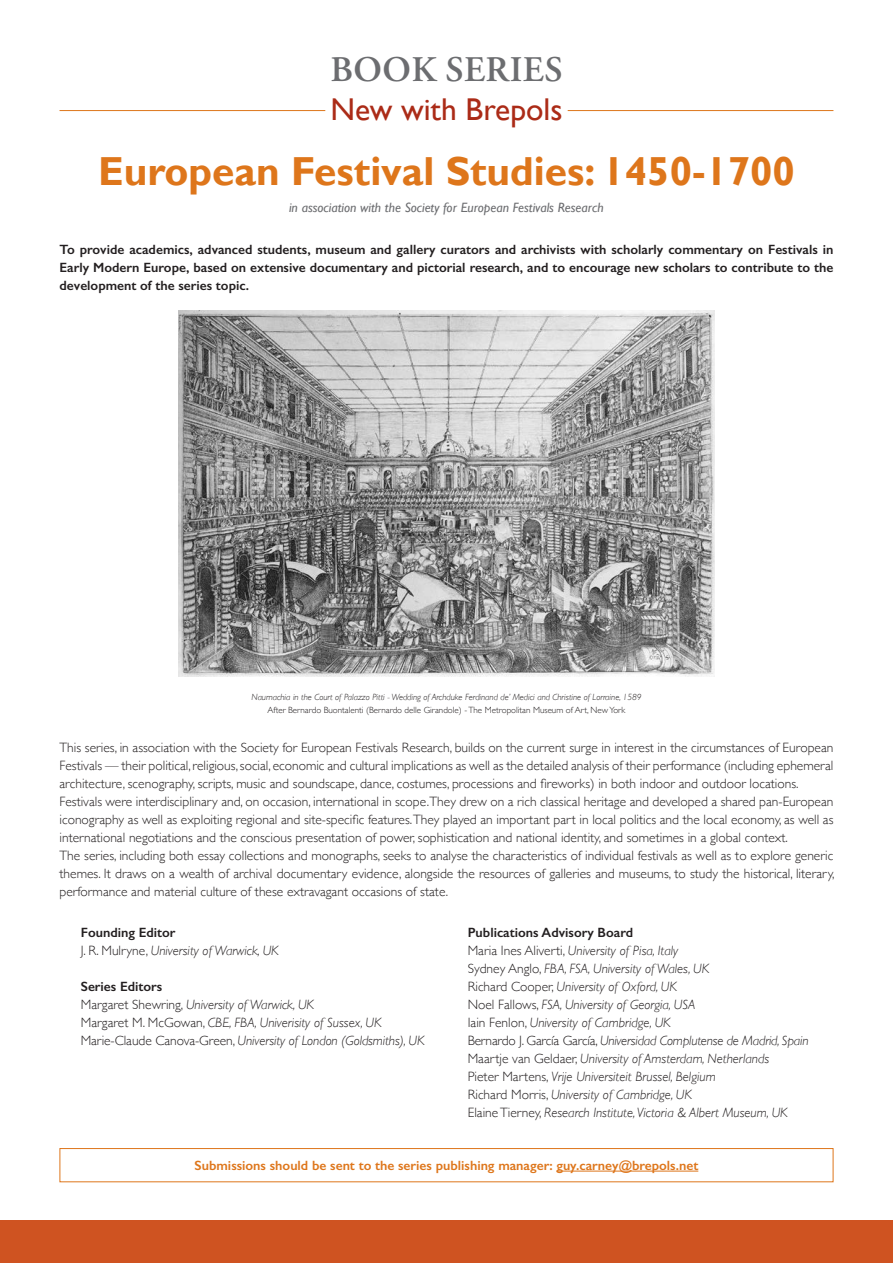
<style>
.page{position:relative;width:893px;height:1263px;background:#fff}
.page>*{position:absolute;margin:0;border:0;box-sizing:border-box;transform-origin:0 0}
.t1{font:700 40.5px "Gill Sans";color:#de761b}
.t2{font:600 36px "Adobe Garamond Pro";letter-spacing:.015em;color:#6c6d70}
.t3{font:31.5px "Gill Sans";color:#ab2b17}
.t4{font:300 13.5px/18px "Gill Sans";color:#231f20;text-align:justify}
.t5{font:italic 300 13.5px "Gill Sans";color:#231f20}
.t6{font:600 13.5px/18px "Gill Sans";color:#231f20;text-align:justify}
.t7{font:600 13.5px "Gill Sans";color:#de761b}
.t8{font:italic 13.5px "Gill Sans";color:#6c6d70}
.t9{font:italic 300 9px "Gill Sans";color:#231f20}
.t10{font:300 9px "Gill Sans";color:#231f20}
.s1{font-style:normal}
</style>
<div class="page">
<div style="left:0;top:1220px;width:893px;height:43px;background:#cf5321"></div>
<hr style="left:60px;top:110px;width:265px;height:1px;background:#de761b">
<hr style="left:568px;top:110px;width:265px;height:1px;background:#de761b">
<img style="left:179px;top:310px;width:535px;height:366px">
<hr style="left:556px;top:1171px;width:142px;height:1px;background:#de761b">
<div style="left:60px;top:1148px;width:773px;height:34px;border:1px solid #de761b"></div>
<p class="t2" style="left:330px;top:49px;width:233px">BOOK SERIES</p>
<p class="t3" style="left:330px;top:91px;width:233px">New with Brepols</p>
<p class="t1" style="left:98px;top:147px;width:698px">European Festival Studies: 1450-1700</p>
<p class="t8" style="left:289px;top:200px;width:316px">in association with the Society for European Festivals Research</p>
<p class="t6" style="left:60px;top:241px;width:775px">To provide academics, advanced students, museum and gallery curators and archivists with scholarly commentary on Festivals in Early Modern Europe, based on extensive documentary and pictorial research, and to encourage new scholars to contribute to the development of the series topic.</p>
<p class="t9" style="left:251px;top:692px;width:392px">Naumachia in the Court of Palazzo Pitti - Wedding of Archduke Ferdinand de’ Medici and Christine of Lorraine, 1589</p>
<p class="t10" style="left:268px;top:703px;width:359px">After Bernardo Buontalenti (Bernardo delle Girandole) - The Metropolitan Museum of Art, New York</p>
<p class="t4" style="left:60px;top:738px;width:775px">This series, in association with the Society for European Festivals Research, builds on the current surge in interest in the circumstances of European Festivals — their political, religious, social, economic and cultural implications as well as the detailed analysis of their performance (including ephemeral architecture, scenography, scripts, music and soundscape, dance, costumes, processions and fireworks) in both indoor and outdoor locations.</p>
<p class="t4" style="left:60px;top:792px;width:775px">Festivals were interdisciplinary and, on occasion, international in scope.They drew on a rich classical heritage and developed a shared pan-European iconography as well as exploiting regional and site-specific features.They played an important part in local politics and the local economy, as well as international negotiations and the conscious presentation of power, sophistication and national identity, and sometimes in a global context.</p>
<p class="t4" style="left:60px;top:846px;width:776px">The series, including both essay collections and monographs, seeks to analyse the characteristics of individual festivals as well as to explore generic themes. It draws on a wealth of archival documentary evidence, alongside the resources of galleries and museums, to study the historical, literary, performance and material culture of these extravagant occasions of state.</p>
<p class="t6" style="left:81px;top:923px;width:96px">Founding Editor</p>
<p class="t5" style="left:81px;top:943px;width:199px"><span class="s1">J. R. Mulryne,</span> University of Warwick, UK</p>
<p class="t6" style="left:81px;top:977px;width:83px">Series Editors</p>
<p class="t5" style="left:81px;top:997px;width:235px"><span class="s1">Margaret Shewring,</span> University of Warwick, UK</p>
<p class="t5" style="left:81px;top:1015px;width:302px"><span class="s1">Margaret M. McGowan,</span> CBE, FBA, Univerisity of Sussex, UK</p>
<p class="t5" style="left:81px;top:1033px;width:345px"><span class="s1">Marie-Claude Canova-Green,</span> University of London (Goldsmiths), UK</p>
<p class="t6" style="left:468px;top:923px;width:167px">Publications Advisory Board</p>
<p class="t5" style="left:468px;top:943px;width:212px"><span class="s1">Maria Ines Aliverti,</span> University of Pisa, Italy</p>
<p class="t5" style="left:468px;top:961px;width:243px"><span class="s1">Sydney Anglo,</span> FBA, FSA, University of Wales, UK</p>
<p class="t5" style="left:468px;top:979px;width:211px"><span class="s1">Richard Cooper,</span> University of Oxford, UK</p>
<p class="t5" style="left:468px;top:997px;width:229px"><span class="s1">Noel Fallows,</span> FSA, University of Georgia, USA</p>
<p class="t5" style="left:468px;top:1015px;width:204px"><span class="s1">Iain Fenlon,</span> University of Cambridge, UK</p>
<p class="t5" style="left:468px;top:1033px;width:342px"><span class="s1">Bernardo J. García García,</span> Universidad Complutense de Madrid, Spain</p>
<p class="t5" style="left:468px;top:1051px;width:303px"><span class="s1">Maartje van Geldaer,</span> University of Amsterdam, Netherlands</p>
<p class="t5" style="left:468px;top:1069px;width:249px"><span class="s1">Pieter Martens,</span> Vrije Universiteit Brussel, Belgium</p>
<p class="t5" style="left:468px;top:1087px;width:226px"><span class="s1">Richard Morris,</span> University of Cambridge, UK</p>
<p class="t5" style="left:468px;top:1105px;width:321px"><span class="s1">Elaine Tierney,</span> Research Institute, Victoria &amp; Albert Museum, UK</p>
<p class="t7" style="left:195px;top:1157px;width:505px">Submissions should be sent to the series publishing manager: guy.carney@brepols.net</p>
</div>
